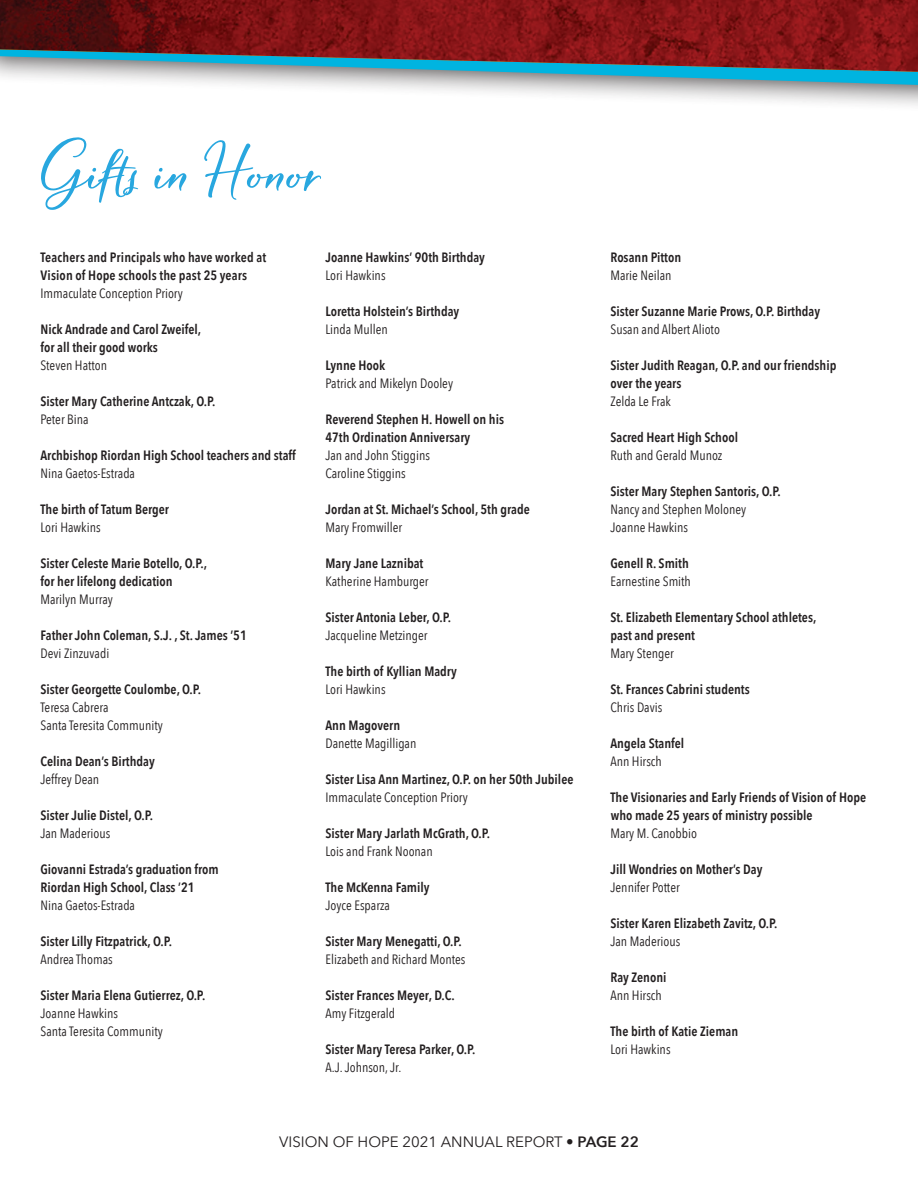
<style>
.page{position:relative;width:918px;height:1188px;background:#fff}
.page>*{position:absolute;margin:0;border:0;box-sizing:border-box;transform-origin:0 0}
.t1{font:72px "Hardwired Script Update";color:#28a7df}
.t2{font:15px "Avenir Next";color:#231f20}
.t3{font:600 13.5px/18px "Avenir Next Condensed";color:#231f20}
.t4{font:13.5px/18px "Avenir Next Condensed";color:#231f20}
.s1{font-weight:600}
</style>
<div class="page">
<div style="left:0;top:14px;width:918px;height:127px;background:#231f20;opacity:.75"></div>
<svg style="left:0;top:72px;width:918px;height:13px"></svg>
<img style="left:0;top:0;width:918px;height:72px">
<h1 class="t1" style="left:40px;top:123px;width:286px">Gifts in Honor</h1>
<p class="t3" style="left:40px;top:248px;width:227px">Teachers and Principals who have worked at<br>Vision of Hope schools the past 25 years</p>
<p class="t4" style="left:40px;top:284px;width:144px">Immaculate Conception Priory</p>
<p class="t3" style="left:40px;top:320px;width:162px">Nick Andrade and Carol Zweifel, for all their good works</p>
<p class="t4" style="left:40px;top:356px;width:68px">Steven Hatton</p>
<p class="t3" style="left:40px;top:392px;width:177px">Sister Mary Catherine Antczak, O.P.</p>
<p class="t4" style="left:40px;top:410px;width:50px">Peter Bina</p>
<p class="t3" style="left:40px;top:446px;width:257px">Archbishop Riordan High School teachers and staff</p>
<p class="t4" style="left:40px;top:464px;width:96px">Nina Gaetos-Estrada</p>
<p class="t3" style="left:40px;top:500px;width:130px">The birth of Tatum Berger</p>
<p class="t4" style="left:40px;top:518px;width:62px">Lori Hawkins</p>
<p class="t3" style="left:40px;top:554px;width:168px">Sister Celeste Marie Botello, O.P., for her lifelong dedication</p>
<p class="t4" style="left:40px;top:590px;width:74px">Marilyn Murray</p>
<p class="t3" style="left:40px;top:626px;width:208px">Father John Coleman, S.J. , St. James ’51</p>
<p class="t4" style="left:40px;top:644px;width:70px">Devi Zinzuvadi</p>
<p class="t3" style="left:40px;top:680px;width:162px">Sister Georgette Coulombe, O.P.</p>
<p class="t4" style="left:40px;top:698px;width:124px">Teresa Cabrera<br>Santa Teresita Community</p>
<p class="t3" style="left:40px;top:752px;width:116px">Celina Dean’s Birthday</p>
<p class="t4" style="left:40px;top:770px;width:60px">Jeffrey Dean</p>
<p class="t3" style="left:40px;top:806px;width:114px">Sister Julie Distel, O.P.</p>
<p class="t4" style="left:40px;top:824px;width:71px">Jan Maderious</p>
<p class="t3" style="left:40px;top:860px;width:180px">Giovanni Estrada’s graduation from<br>Riordan High School, Class ’21</p>
<p class="t4" style="left:40px;top:896px;width:96px">Nina Gaetos-Estrada</p>
<p class="t3" style="left:40px;top:932px;width:133px">Sister Lilly Fitzpatrick, O.P.</p>
<p class="t4" style="left:40px;top:950px;width:74px">Andrea Thomas</p>
<p class="t3" style="left:40px;top:986px;width:166px">Sister Maria Elena Gutierrez, O.P.</p>
<p class="t4" style="left:40px;top:1004px;width:124px">Joanne Hawkins<br>Santa Teresita Community</p>
<p class="t3" style="left:325px;top:248px;width:161px">Joanne Hawkins’ 90th Birthday</p>
<p class="t4" style="left:325px;top:266px;width:62px">Lori Hawkins</p>
<p class="t3" style="left:325px;top:302px;width:135px">Loretta Holstein’s Birthday</p>
<p class="t4" style="left:325px;top:320px;width:64px">Linda Mullen</p>
<p class="t3" style="left:325px;top:356px;width:61px">Lynne Hook</p>
<p class="t4" style="left:325px;top:374px;width:129px">Patrick and Mikelyn Dooley</p>
<p class="t3" style="left:325px;top:410px;width:180px">Reverend Stephen H. Howell on his<br>47th Ordination Anniversary</p>
<p class="t4" style="left:325px;top:446px;width:106px">Jan and John Stiggins<br>Caroline Stiggins</p>
<p class="t3" style="left:325px;top:500px;width:206px">Jordan at St. Michael’s School, 5th grade</p>
<p class="t4" style="left:325px;top:517px;width:78px">Mary Fromwiller</p>
<p class="t3" style="left:325px;top:554px;width:99px">Mary Jane Laznibat</p>
<p class="t4" style="left:325px;top:571px;width:105px">Katherine Hamburger</p>
<p class="t3" style="left:325px;top:608px;width:127px">Sister Antonia Leber, O.P.</p>
<p class="t4" style="left:325px;top:625px;width:104px">Jacqueline Metzinger</p>
<p class="t3" style="left:325px;top:662px;width:133px">The birth of Kyllian Madry</p>
<p class="t4" style="left:325px;top:679px;width:62px">Lori Hawkins</p>
<p class="t3" style="left:325px;top:716px;width:76px">Ann Magovern</p>
<p class="t4" style="left:325px;top:733px;width:92px">Danette Magilligan</p>
<p class="t3" style="left:325px;top:770px;width:249px">Sister Lisa Ann Martinez, O.P. on her 50th Jubilee</p>
<p class="t4" style="left:325px;top:787px;width:144px">Immaculate Conception Priory</p>
<p class="t3" style="left:325px;top:824px;width:166px">Sister Mary Jarlath McGrath, O.P.</p>
<p class="t4" style="left:325px;top:841px;width:109px">Lois and Frank Noonan</p>
<p class="t3" style="left:325px;top:878px;width:106px">The McKenna Family</p>
<p class="t4" style="left:325px;top:895px;width:66px">Joyce Esparza</p>
<p class="t3" style="left:325px;top:932px;width:138px">Sister Mary Menegatti, O.P.</p>
<p class="t4" style="left:325px;top:949px;width:141px">Elizabeth and Richard Montes</p>
<p class="t3" style="left:325px;top:986px;width:131px">Sister Frances Meyer, D.C.</p>
<p class="t4" style="left:325px;top:1003px;width:71px">Amy Fitzgerald</p>
<p class="t3" style="left:325px;top:1040px;width:152px">Sister Mary Teresa Parker, O.P.</p>
<p class="t4" style="left:325px;top:1057px;width:78px">A.J. Johnson, Jr.</p>
<p class="t3" style="left:610px;top:248px;width:72px">Rosann Pitton</p>
<p class="t4" style="left:610px;top:265px;width:62px">Marie Neilan</p>
<p class="t3" style="left:610px;top:302px;width:211px">Sister Suzanne Marie Prows, O.P. Birthday</p>
<p class="t4" style="left:610px;top:319px;width:111px">Susan and Albert Alioto</p>
<p class="t3" style="left:610px;top:356px;width:227px">Sister Judith Reagan, O.P. and our friendship over the years</p>
<p class="t4" style="left:610px;top:391px;width:62px">Zelda Le Frak</p>
<p class="t3" style="left:610px;top:428px;width:129px">Sacred Heart High School</p>
<p class="t4" style="left:610px;top:445px;width:113px">Ruth and Gerald Munoz</p>
<p class="t3" style="left:610px;top:482px;width:172px">Sister Mary Stephen Santoris, O.P.</p>
<p class="t4" style="left:610px;top:499px;width:137px">Nancy and Stephen Moloney<br>Joanne Hawkins</p>
<p class="t3" style="left:610px;top:554px;width:80px">Genell R. Smith</p>
<p class="t4" style="left:610px;top:571px;width:82px">Earnestine Smith</p>
<p class="t3" style="left:610px;top:608px;width:207px">St. Elizabeth Elementary School athletes, past and present</p>
<p class="t4" style="left:610px;top:643px;width:65px">Mary Stenger</p>
<p class="t3" style="left:610px;top:680px;width:141px">St. Frances Cabrini students</p>
<p class="t4" style="left:610px;top:697px;width:53px">Chris Davis</p>
<p class="t3" style="left:610px;top:734px;width:75px">Angela Stanfel</p>
<p class="t4" style="left:610px;top:751px;width:53px">Ann Hirsch</p>
<p class="t3" style="left:610px;top:788px;width:257px">The Visionaries and Early Friends of Vision of Hope who made 25 years of ministry possible</p>
<p class="t4" style="left:610px;top:823px;width:88px">Mary M. Canobbio</p>
<p class="t3" style="left:610px;top:860px;width:154px">Jill Wondries on Mother’s Day</p>
<p class="t4" style="left:610px;top:877px;width:71px">Jennifer Potter</p>
<p class="t3" style="left:610px;top:914px;width:168px">Sister Karen Elizabeth Zavitz, O.P.</p>
<p class="t4" style="left:610px;top:931px;width:71px">Jan Maderious</p>
<p class="t3" style="left:610px;top:968px;width:58px">Ray Zenoni</p>
<p class="t4" style="left:610px;top:985px;width:53px">Ann Hirsch</p>
<p class="t3" style="left:610px;top:1022px;width:129px">The birth of Katie Zieman</p>
<p class="t4" style="left:610px;top:1039px;width:62px">Lori Hawkins</p>
<p class="t2" style="left:279px;top:1129px;width:361px">VISION OF HOPE 2021 ANNUAL REPORT • <span class="s1">PAGE 22</span></p>
</div>
